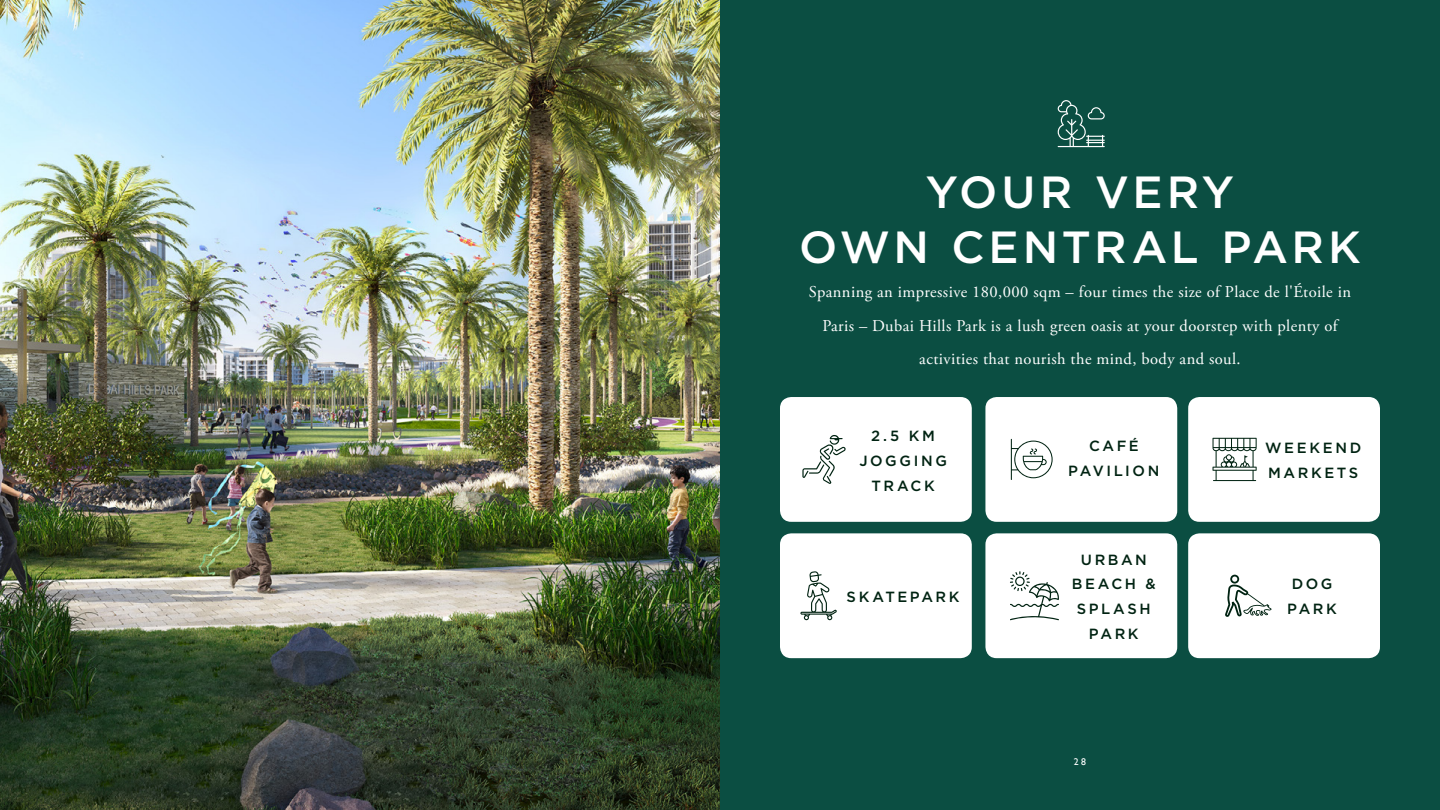
<style>
.page{position:relative;width:1440px;height:810px;background:#fff}
.page>*{position:absolute;margin:0;border:0;box-sizing:border-box;transform-origin:0 0}
.t1{font:500 45px/55.4px "Gotham";letter-spacing:.08em;color:#fff;text-align:center}
.t2{font:16.5px/33.5px "Adobe Garamond Pro";letter-spacing:.025em;color:#fff;text-align:center}
.t3{font:500 14.77px/24.6px "Gotham";letter-spacing:.175em;color:#002312;text-align:center}
.t4{font:9.75px "Gill Sans";color:#fff}
</style>
<div class="page">
<div style="left:720px;top:0;width:720px;height:810px;background:#0b4e42"></div>
<img style="left:0;top:0;width:720px;height:810px">
<svg style="left:1058px;top:100px;width:47px;height:47px"></svg>
<div style="left:780px;top:397px;width:192px;height:125px;background:#fff;border-radius:11px"></div>
<div style="left:985px;top:397px;width:192px;height:125px;background:#fff;border-radius:11px"></div>
<div style="left:1188px;top:397px;width:192px;height:125px;background:#fff;border-radius:11px"></div>
<div style="left:1188px;top:533px;width:192px;height:125px;background:#fff;border-radius:11px"></div>
<svg style="left:802px;top:435px;width:44px;height:49px"></svg>
<div style="left:780px;top:533px;width:192px;height:125px;background:#fff;border-radius:11px"></div>
<svg style="left:1011px;top:439px;width:42px;height:41px"></svg>
<div style="left:985px;top:533px;width:192px;height:125px;background:#fff;border-radius:11px"></div>
<svg style="left:1010px;top:571px;width:49px;height:49px"></svg>
<svg style="left:1212px;top:438px;width:45px;height:43px"></svg>
<svg style="left:1225px;top:575px;width:47px;height:42px"></svg>
<svg style="left:800px;top:571px;width:37px;height:49px"></svg>
<h1 class="t1" style="left:799px;top:164px;width:563px">YOUR VERY<br>OWN CENTRAL PARK</h1>
<p class="t2" style="left:809px;top:276px;width:544px">Spanning an impressive 180,000 sqm – four times the size of Place de l'Étoile in<br>Paris – Dubai Hills Park is a lush green oasis at your doorstep with plenty of activities that nourish the mind, body and soul.</p>
<p class="t3" style="left:859px;top:424px;width:89px">2.5 KM<br>JOGGING<br>TRACK</p>
<p class="t3" style="left:847px;top:584px;width:115px">SKATEPARK</p>
<p class="t3" style="left:1068px;top:434px;width:93px">CAFÉ<br>PAVILION</p>
<p class="t3" style="left:1072px;top:547px;width:86px">URBAN<br>BEACH &amp;<br>SPLASH<br>PARK</p>
<p class="t4" style="left:1074px;top:756px;width:14px">28</p>
<p class="t3" style="left:1265px;top:435px;width:97px;text-align:left">WEEKEND<br>MARKETS</p>
<p class="t3" style="left:1287px;top:572px;width:51px">DOG<br>PARK</p>
</div>
